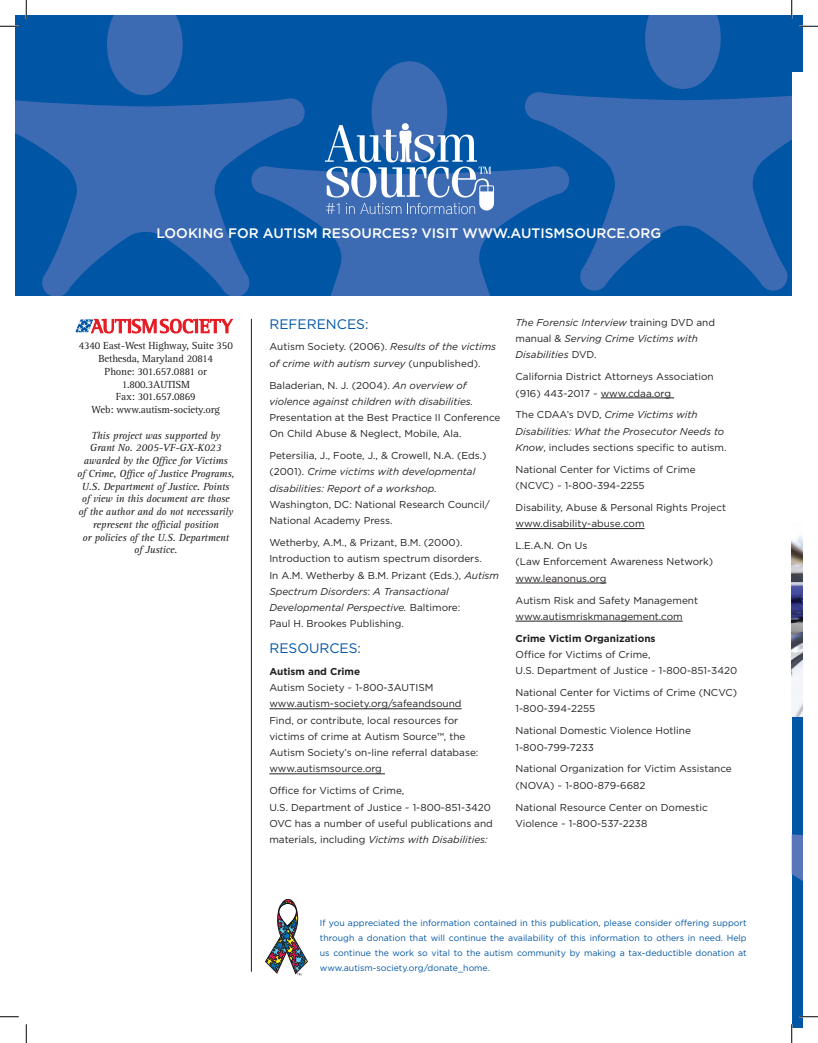
<style>
.page{position:relative;width:818px;height:1043px;background:#fff}
.page>*{position:absolute;margin:0;border:0;box-sizing:border-box;transform-origin:0 0}
.t1{font:500 13.75px "Gotham";color:#fff}
.t2{font:13.75px "Gotham";color:#0155a5}
.t3{font:italic 10.62px/12.8px "Rotis Serif";letter-spacing:-.015em;color:#231f20;text-align:center}
.t4{font:10.62px/12.8px "Rotis Serif";letter-spacing:-.015em;color:#231f20;text-align:center}
.t5{font:10px/16.2px "Gotham";color:#231f20}
.t6{font:italic 10px/16.2px "Gotham";color:#231f20}
.t7{font:700 10px "Gotham";color:#231f20}
.t8{font:8.75px/15px "Gotham";color:#0155a5;text-align:justify}
.s1{font-style:normal}
.s2{font-style:italic}
</style>
<div class="page">
<div style="left:15px;top:15px;width:776px;height:281px;background:#0155a5"></div>
<svg style="left:305px;top:61px;width:220px;height:235px;fill:#3d6bb3"></svg>
<svg style="left:525px;top:15px;width:266px;height:276px"></svg>
<svg style="left:15px;top:15px;width:290px;height:281px"></svg>
<svg style="left:75px;top:319px;width:157px;height:14px"></svg>
<svg style="left:325px;top:125px;width:169px;height:89px"></svg>
<div style="left:401px;top:123px;width:8px;height:7px;background:#fff;border-radius:50%"></div>
<div style="left:791px;top:712px;width:11px;height:316px;background:#0155a5"></div>
<svg style="left:791px;top:834px;width:11px;height:47px"></svg>
<img style="left:791px;top:535px;width:11px;height:181px">
<div style="left:780px;top:15px;width:22px;height:56px;background:#0155a5"></div>
<hr style="left:269px;top:708px;width:192px;height:1px;background:#231f20">
<hr style="left:269px;top:773px;width:116px;height:1px;background:#231f20">
<hr style="left:600px;top:397px;width:74px;height:1px;background:#231f20">
<hr style="left:515px;top:528px;width:129px;height:1px;background:#231f20">
<hr style="left:515px;top:582px;width:91px;height:1px;background:#231f20">
<hr style="left:515px;top:621px;width:167px;height:1px;background:#231f20">
<hr style="left:251px;top:319px;width:1px;height:652px;background:#231f20">
<svg style="left:265px;top:899px;width:43px;height:76px"></svg>
<svg style="left:0;top:25px;width:19px;height:2px"></svg>
<svg style="left:799px;top:25px;width:19px;height:2px"></svg>
<svg style="left:0;top:1016px;width:19px;height:1px"></svg>
<svg style="left:799px;top:1015px;width:19px;height:2px"></svg>
<svg style="left:25px;top:0;width:2px;height:19px"></svg>
<svg style="left:25px;top:1024px;width:2px;height:18px"></svg>
<svg style="left:790px;top:0;width:2px;height:19px"></svg>
<svg style="left:791px;top:1024px;width:1px;height:18px"></svg>
<h1 class="t1" style="left:157px;top:224px;width:506px">LOOKING FOR AUTISM RESOURCES? VISIT WWW.AUTISMSOURCE.ORG</h1>
<p class="t4" style="left:79px;top:340px;width:156px">4340 East-West Highway, Suite 350<br>Bethesda, Maryland 20814<br>Phone: 301.657.0881 or<br>1.800.3AUTISM<br>Fax: 301.657.0869<br>Web: www.autism-society.org</p>
<p class="t3" style="left:77px;top:429px;width:159px">This project was supported by<br>Grant No. 2005-VF-GX-K023 awarded by the Office for Victims ofCrime, Office ofJustice Programs,<br>U.S. Department ofJustice. Points ofview in this document are those ofthe author and do not necessarily represent the official position<br>or policies ofthe U.S. Department ofJustice.</p>
<h1 class="t2" style="left:269px;top:315px;width:101px">REFERENCES:</h1>
<p class="t6" style="left:269px;top:338px;width:228px"><span class="s1">Autism Society. (2006).</span> Results of the victims of crime with autism survey <span class="s1">(unpublished).</span></p>
<p class="t6" style="left:269px;top:377px;width:205px"><span class="s1">Baladerian, N. J. (2004).</span> An overview of violence against children with disabilities.</p>
<p class="t5" style="left:269px;top:409px;width:233px">Presentation at the Best Practice II Conference<br>On Child Abuse &amp; Neglect, Mobile, Ala.</p>
<p class="t6" style="left:269px;top:447px;width:218px"><span class="s1">Petersilia, J., Foote, J., &amp; Crowell, N.A. (Eds.) (2001).</span> Crime victims with developmental disabilities: Report of a workshop.</p>
<p class="t5" style="left:269px;top:496px;width:222px">Washington, DC: National Research Council/<br>National Academy Press.</p>
<p class="t5" style="left:269px;top:534px;width:231px">Wetherby, A.M., &amp; Prizant, B.M. (2000).<br>Introduction to autism spectrum disorders.<br>In A.M. Wetherby &amp; B.M. Prizant (Eds.), <span class="s2">Autism Spectrum Disorders</span>: <span class="s2">A Transactional Developmental Perspective.</span> Baltimore:<br>Paul H. Brookes Publishing.</p>
<h1 class="t2" style="left:269px;top:639px;width:93px">RESOURCES:</h1>
<p class="t7" style="left:269px;top:664px;width:92px">Autism and Crime</p>
<p class="t5" style="left:269px;top:679px;width:210px">Autism Society ~ 1-800-3AUTISM www.autism-society.org/safeandsound Find, or contribute, local resources for victims of crime at Autism Source™, the Autism Society’s on-line referral database: www.autismsource.org</p>
<p class="t5" style="left:269px;top:782px;width:225px">Office for Victims of Crime,<br>U.S. Department of Justice ~ 1-800-851-3420<br>OVC has a number of useful publications and materials, including <span class="s2">Victims with Disabilities:</span></p>
<p class="t6" style="left:515px;top:314px;width:201px">The Forensic Interview <span class="s1">training DVD and manual &amp;</span> Serving Crime Victims with<br>Disabilities <span class="s1">DVD.</span></p>
<p class="t5" style="left:515px;top:368px;width:200px">California District Attorneys Association (916) 443-2017 ~ www.cdaa.org</p>
<p class="t6" style="left:515px;top:406px;width:212px"><span class="s1">The CDAA’s DVD,</span> Crime Victims with<br>Disabilities: What the Prosecutor Needs to<br>Know<span class="s1">, includes sections specific to autism.</span></p>
<p class="t5" style="left:515px;top:461px;width:182px">National Center for Victims of Crime (NCVC) ~ 1-800-394-2255</p>
<p class="t5" style="left:515px;top:499px;width:212px">Disability, Abuse &amp; Personal Rights Project www.disability-abuse.com</p>
<p class="t5" style="left:515px;top:537px;width:199px">L.E.A.N. On Us<br>(Law Enforcement Awareness Network) www.leanonus.org</p>
<p class="t5" style="left:515px;top:591px;width:184px">Autism Risk and Safety Management www.autismriskmanagement.com</p>
<p class="t7" style="left:515px;top:631px;width:141px">Crime Victim Organizations</p>
<p class="t5" style="left:515px;top:646px;width:223px">Office for Victims of Crime,<br>U.S. Department of Justice ~ 1-800-851-3420</p>
<p class="t5" style="left:515px;top:684px;width:223px">National Center for Victims of Crime (NCVC)<br>1-800-394-2255</p>
<p class="t5" style="left:515px;top:722px;width:177px">National Domestic Violence Hotline<br>1-800-799-7233</p>
<p class="t5" style="left:515px;top:760px;width:218px">National Organization for Victim Assistance (NOVA) ~ 1-800-879-6682</p>
<p class="t5" style="left:515px;top:798px;width:194px">National Resource Center on Domestic<br>Violence ~ 1-800-537-2238</p>
<p class="t8" style="left:320px;top:915px;width:428px">If you appreciated the information contained in this publication, please consider offering support through a donation that will continue the availability of this information to others in need. Help us continue the work so vital to the autism community by making a tax-deductible donation at www.autism-society.org/donate_home.</p>
</div>
